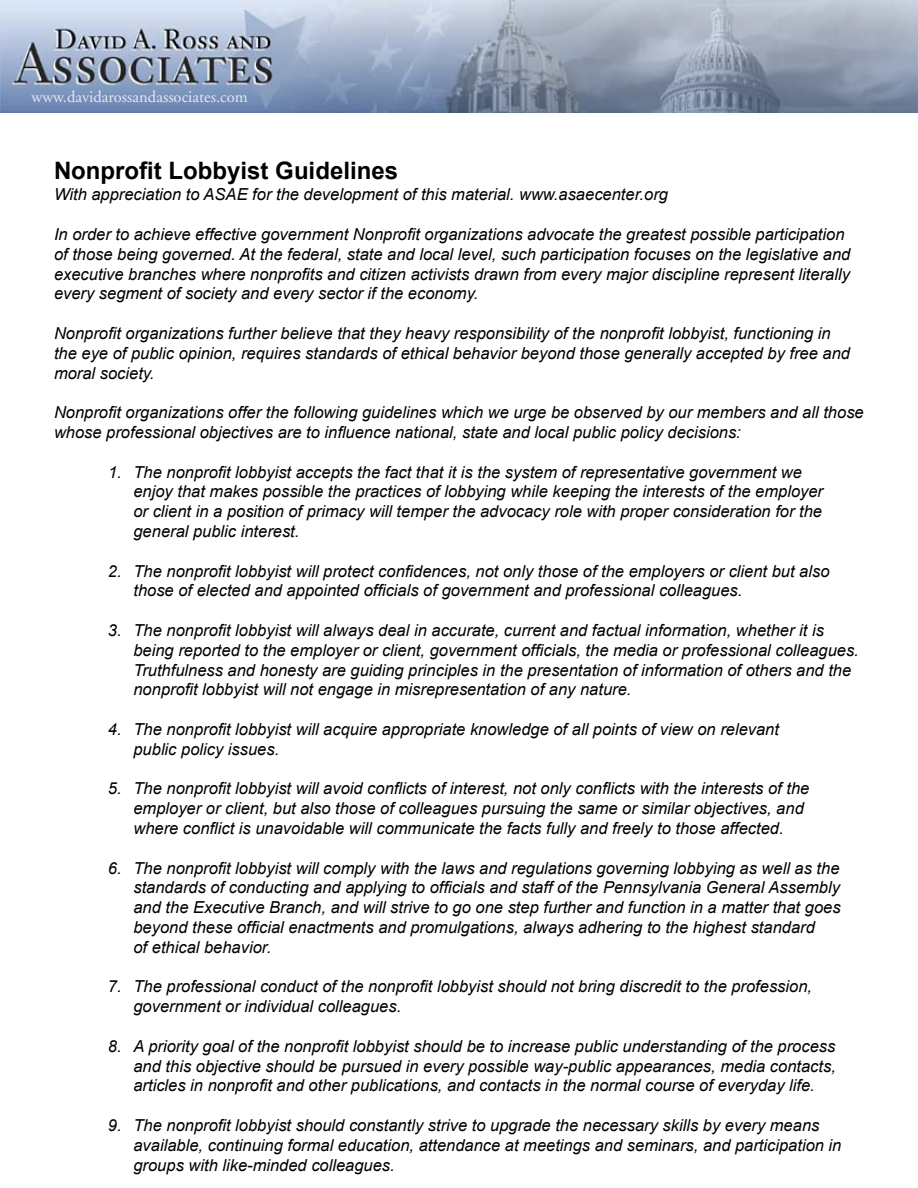
<style>
.page{position:relative;width:918px;height:1188px;background:#fff}
.page>*{position:absolute;margin:0;border:0;box-sizing:border-box;transform-origin:0 0}
.t1{font:700 24px "Arial";color:#000}
.t2{font:italic 16.5px/19.8px "Arial";color:#000}
.t3{font:16.5px "Adobe Garamond";color:#fff}
</style>
<div class="page">
<img style="left:0;top:0;width:918px;height:112px">
<p class="t3" style="left:32px;top:88px;width:218px">www.davidarossandassociates.com</p>
<h1 class="t1" style="left:54px;top:155px;width:346px">Nonprofit Lobbyist Guidelines</h1>
<p class="t2" style="left:54px;top:185px;width:616px">With appreciation to ASAE for the development of this material. www.asaecenter.org</p>
<p class="t2" style="left:54px;top:225px;width:798px">In order to achieve effective government Nonprofit organizations advocate the greatest possible participation of those being governed. At the federal, state and local level, such participation focuses on the legislative and executive branches where nonprofits and citizen activists drawn from every major discipline represent literally every segment of society and every sector if the economy.</p>
<p class="t2" style="left:54px;top:324px;width:798px">Nonprofit organizations further believe that they heavy responsibility of the nonprofit lobbyist, functioning in the eye of public opinion, requires standards of ethical behavior beyond those generally accepted by free and moral society.</p>
<p class="t2" style="left:54px;top:403px;width:811px">Nonprofit organizations offer the following guidelines which we urge be observed by our members and all those whose professional objectives are to influence national, state and local public policy decisions:</p>
<p class="t2" style="left:133px;top:462px;width:691px;text-indent:-25px">1. The nonprofit lobbyist accepts the fact that it is the system of representative government we enjoy that makes possible the practices of lobbying while keeping the interests of the employer or client in a position of primacy will temper the advocacy role with proper consideration for the general public interest.</p>
<p class="t2" style="left:133px;top:561px;width:698px;text-indent:-25px">2. The nonprofit lobbyist will protect confidences, not only those of the employers or client but also those of elected and appointed officials of government and professional colleagues.</p>
<p class="t2" style="left:133px;top:621px;width:727px;text-indent:-25px">3. The nonprofit lobbyist will always deal in accurate, current and factual information, whether it is being reported to the employer or client, government officials, the media or professional colleagues.<br>Truthfulness and honesty are guiding principles in the presentation of information of others and the nonprofit lobbyist will not engage in misrepresentation of any nature.</p>
<p class="t2" style="left:133px;top:720px;width:647px;text-indent:-25px">4. The nonprofit lobbyist will acquire appropriate knowledge of all points of view on relevant public policy issues.</p>
<p class="t2" style="left:133px;top:779px;width:677px;text-indent:-25px">5. The nonprofit lobbyist will avoid conflicts of interest, not only conflicts with the interests of the employer or client, but also those of colleagues pursuing the same or similar objectives, and where conflict is unavoidable will communicate the facts fully and freely to those affected.</p>
<p class="t2" style="left:133px;top:858px;width:709px;text-indent:-25px">6. The nonprofit lobbyist will comply with the laws and regulations governing lobbying as well as the standards of conducting and applying to officials and staff of the Pennsylvania General Assembly and the Executive Branch, and will strive to go one step further and function in a matter that goes beyond these official enactments and promulgations, always adhering to the highest standard<br>of ethical behavior.</p>
<p class="t2" style="left:133px;top:977px;width:680px;text-indent:-25px">7. The professional conduct of the nonprofit lobbyist should not bring discredit to the profession, government or individual colleagues.</p>
<p class="t2" style="left:133px;top:1036px;width:704px;text-align:justify;text-indent:-25px">8. A priority goal of the nonprofit lobbyist should be to increase public understanding of the process and this objective should be pursued in every possible way-public appearances, media contacts, articles in nonprofit and other publications, and contacts in the normal course of everyday life.</p>
<p class="t2" style="left:133px;top:1116px;width:710px;text-indent:-25px">9. The nonprofit lobbyist should constantly strive to upgrade the necessary skills by every means available, continuing formal education, attendance at meetings and seminars, and participation in groups with like-minded colleagues.</p>
</div>
